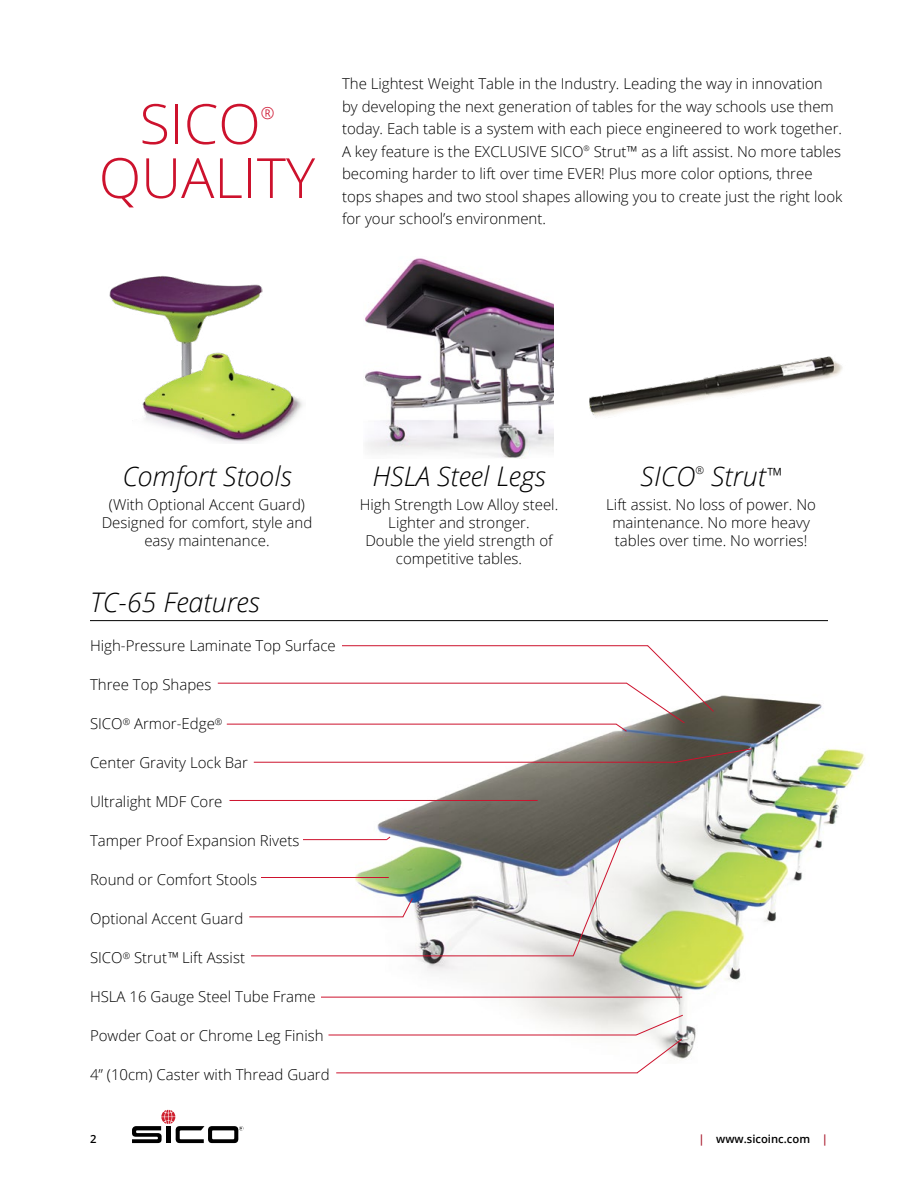
<style>
.page{position:relative;width:918px;height:1188px;background:#fff}
.page>*{position:absolute;margin:0;border:0;box-sizing:border-box;transform-origin:0 0}
.t1{font:300 55.5px "Open Sans";color:#cd122d}
.t2{font:italic 300 27px "Open Sans";color:#000}
.t3{font:300 16.5px "Open Sans";color:#cd122d}
.t4{font:300 15px/18px "Open Sans";color:#000;text-align:center}
.t5{font:600 11.25px "Open Sans";color:#000}
.t6{font:300 10.5px "Open Sans";color:#000}
.s1{font-size:21px}
.s2{font-style:italic}
.s3{color:#a91a2d}
</style>
<div class="page">
<svg style="left:132px;top:1110px;width:111px;height:33px"></svg>
<img style="left:342px;top:695px;width:524px;height:364px">
<hr style="left:90px;top:620px;width:738px;height:1px;background:#000">
<hr style="left:342px;top:645px;width:306px;height:1px;background:#cd122d">
<hr style="left:218px;top:683px;width:409px;height:1px;background:#cd122d">
<hr style="left:227px;top:724px;width:389px;height:1px;background:#cd122d">
<hr style="left:254px;top:762px;width:423px;height:1px;background:#cd122d">
<hr style="left:230px;top:800px;width:308px;height:1px;background:#cd122d">
<hr style="left:303px;top:839px;width:84px;height:1px;background:#cd122d">
<hr style="left:261px;top:877px;width:128px;height:1px;background:#cd122d">
<svg style="left:674px;top:748px;width:78px;height:15px"></svg>
<svg style="left:572px;top:838px;width:50px;height:119px"></svg>
<svg style="left:635px;top:1014px;width:49px;height:60px"></svg>
<svg style="left:402px;top:897px;width:11px;height:21px"></svg>
<svg style="left:615px;top:645px;width:100px;height:87px"></svg>
<svg style="left:385px;top:836px;width:6px;height:5px"></svg>
<hr style="left:249px;top:916px;width:154px;height:1px;background:#cd122d">
<hr style="left:251px;top:956px;width:323px;height:1px;background:#cd122d">
<hr style="left:321px;top:997px;width:361px;height:1px;background:#cd122d">
<hr style="left:328px;top:1035px;width:308px;height:1px;background:#cd122d">
<hr style="left:336px;top:1072px;width:302px;height:1px;background:#cd122d">
<img style="left:365px;top:258px;width:189px;height:201px">
<img style="left:109px;top:275px;width:153px;height:76px">
<img style="left:142px;top:351px;width:161px;height:92px">
<img style="left:589px;top:356px;width:254px;height:60px">
<h1 class="t1" style="left:140px;top:86px;width:123px">SICO</h1>
<p class="t3" style="left:261px;top:101px;width:15px">®</p>
<h1 class="t1" style="left:99px;top:140px;width:218px">QUALITY</h1>
<p class="t4" style="left:342px;top:72px;width:502px;line-height:22.5px;text-align:left">The Lightest Weight Table in the Industry. Leading the way in innovation<br>by developing the next generation of tables for the way schools use them today. Each table is a system with each piece engineered to work together.<br>A key feature is the EXCLUSIVE SICO<sup>®</sup> Strut™ as a lift assist. No more tables becoming harder to lift over time EVER! Plus more color options, three tops shapes and two stool shapes allowing you to create just the right look for your school’s environment.</p>
<h2 class="t2" style="left:122px;top:458px;width:171px">Comfort Stools</h2>
<p class="t4" style="left:102px;top:495px;width:212px">(With Optional Accent Guard)<br>Designed for comfort, style and easy maintenance.</p>
<h2 class="t2" style="left:90px;top:584px;width:171px">TC-65 Features</h2>
<h2 class="t2" style="left:372px;top:458px;width:175px">HSLA Steel Legs</h2>
<p class="t4" style="left:360px;top:495px;width:200px">High Strength Low Alloy steel.<br>Lighter and stronger.<br>Double the yield strength of competitive tables.</p>
<h2 class="t2" style="left:641px;top:458px;width:56px">SICO</h2>
<p class="t6" style="left:695px;top:463px;width:10px">®</p>
<h2 class="t2" style="left:711px;top:458px;width:72px">Strut<span class="s1">™</span></h2>
<p class="t4" style="left:606px;top:495px;width:211px">Lift assist. No loss of power. No maintenance. No more heavy tables over time. No worries!</p>
<p class="t4" style="left:90px;top:636px;width:247px">High-Pressure Laminate Top Surface</p>
<p class="t4" style="left:90px;top:675px;width:123px">Three Top Shapes</p>
<p class="t4" style="left:90px;top:714px;width:134px">SICO<sup>®</sup> Armor-Edge<sup>®</sup></p>
<p class="t4" style="left:90px;top:753px;width:160px">Center Gravity Lock Bar</p>
<p class="t4" style="left:90px;top:792px;width:134px">Ultralight MDF Core</p>
<p class="t4" style="left:90px;top:831px;width:211px">Tamper Proof Expansion Rivets</p>
<p class="t4" style="left:90px;top:870px;width:169px">Round or Comfort Stools</p>
<p class="t4" style="left:90px;top:909px;width:155px">Optional Accent Guard</p>
<p class="t4" style="left:90px;top:948px;width:157px">SICO<sup>®</sup> Strut<span class="s2">™</span> Lift Assist</p>
<p class="t4" style="left:90px;top:987px;width:227px">HSLA 16 Gauge Steel Tube Frame</p>
<p class="t4" style="left:90px;top:1026px;width:235px">Powder Coat or Chrome Leg Finish</p>
<p class="t4" style="left:90px;top:1065px;width:241px">4” (10cm) Caster with Thread Guard</p>
<p class="t5" style="left:90px;top:1131px;width:8px">2</p>
<p class="t5" style="left:698px;top:1131px;width:131px"><span class="s3">|</span> www.sicoinc.com <span class="s3">|</span></p>
</div>
